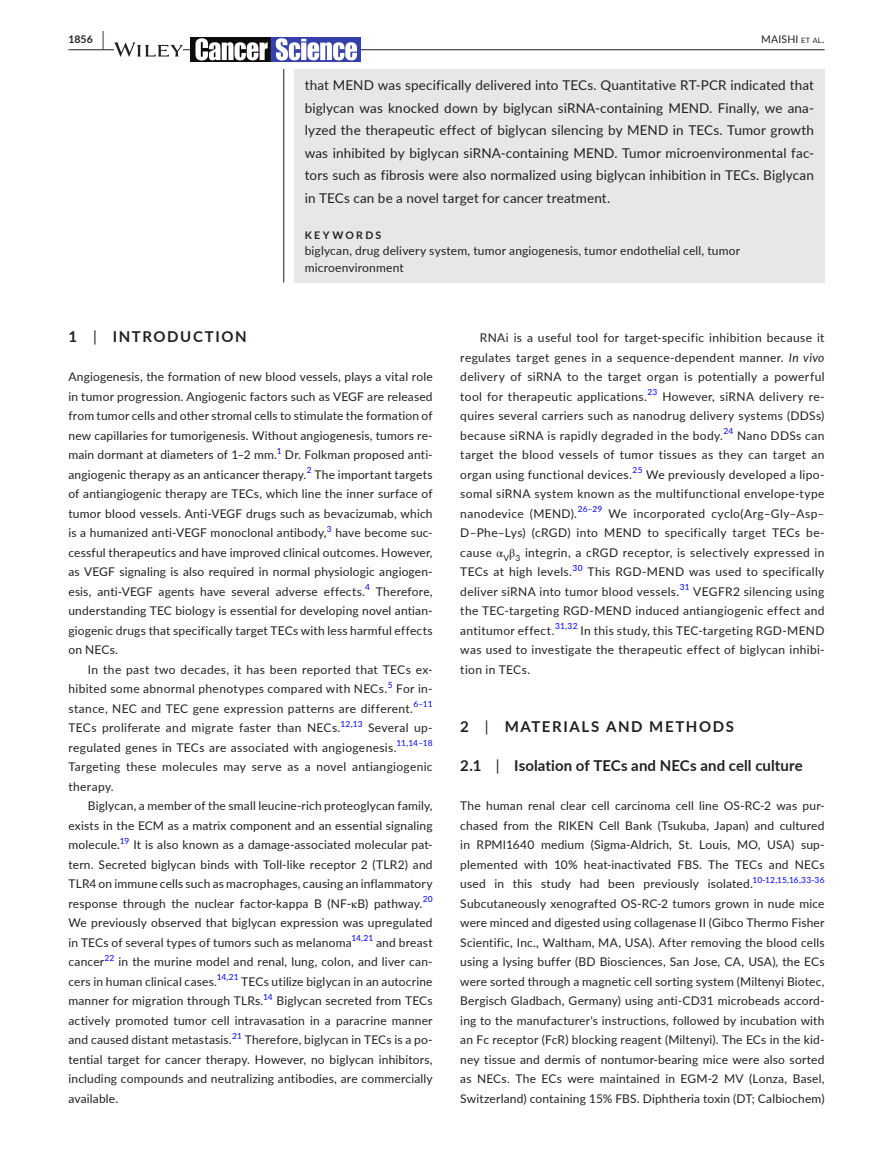
<style>
.page{position:relative;width:893px;height:1174px;background:#fff}
.page>*{position:absolute;margin:0;border:0;box-sizing:border-box;transform-origin:0 0}
.t1{font:700 15px "Lato";letter-spacing:.015em;color:#231f20}
.t2{font:700 15px "Lato";letter-spacing:.11em;color:#231f20}
.t3{font:700 15px "Lato";letter-spacing:.105em;color:#231f20}
.t4{font:13.5px/22.5px "Lato";letter-spacing:.01em;color:#231f20;text-align:justify}
.t5{font:12px/19.5px "Lato";letter-spacing:.02em;color:#231f20;text-align:justify}
.t6{font:700 10.5px "Lato";letter-spacing:.215em;color:#231f20}
.t7{font:10.5px "Lato";letter-spacing:.015em;color:#231f20}
.t8{font:8.4px "Lato";letter-spacing:.015em;color:#00f}
.s1{font-size:19.5px}
.s2{font-size:7.35px}
.s3{font-weight:400}
.s4{font-family:"STIX"}
.s5{font-style:italic}
</style>
<div class="page">
<hr style="left:68px;top:49px;width:756px;height:1px;background:#231f20">
<svg style="left:114px;top:42px;width:69px;height:15px"></svg>
<img style="left:191px;top:38px;width:170px;height:24px">
<div style="left:294px;top:69px;width:530px;height:213px;background:#e6e7e9"></div>
<hr style="left:283px;top:69px;width:1px;height:213px;background:#231f20">
<p class="t6" style="left:68px;top:31px;width:37px">1856 <span class="s1">|</span></p>
<p class="t7" style="left:761px;top:31px;width:65px">MAISHI <span class="s2">et al</span>.</p>
<p class="t4" style="left:305px;top:74px;width:511px">that MEND was specifically delivered into TECs. Quantitative RT-PCR indicated that biglycan was knocked down by biglycan siRNA-containing MEND. Finally, we ana&shy;lyzed the therapeutic effect of biglycan silencing by MEND in TECs. Tumor growth was inhibited by biglycan siRNA-containing MEND. Tumor microenvironmental fac&shy;tors such as fibrosis were also normalized using biglycan inhibition in TECs. Biglycan in TECs can be a novel target for cancer treatment.</p>
<p class="t6" style="left:305px;top:227px;width:78px">KEYWORDS</p>
<p class="t5" style="left:305px;top:242px;width:437px;line-height:16.5px">biglycan, drug delivery system, tumor angiogenesis, tumor endothelial cell, tumor microenvironment</p>
<p class="t3" style="left:68px;top:326px;width:180px">1 <span class="s3">|</span> INTRODUCTION</p>
<p class="t5" style="left:68px;top:366px;width:366px">Angiogenesis, the formation of new blood vessels, plays a vital role in tumor progression. Angiogenic factors such as VEGF are released from tumor cells and other stromal cells to stimulate the formation of new capillaries for tumorigenesis. Without angiogenesis, tumors re&shy;main dormant at diameters of 1–2 mm.<sup>1</sup> Dr. Folkman proposed anti&shy;angiogenic therapy as an anticancer therapy.</p>
<p class="t8" style="left:307px;top:464px;width:6px">2</p>
<p class="t5" style="left:68px;top:464px;width:366px;text-indent:246px">The important targets of antiangiogenic therapy are TECs, which line the inner surface of tumor blood vessels. Anti-VEGF drugs such as bevacizumab, which is a humanized anti-VEGF monoclonal antibody,</p>
<p class="t8" style="left:327px;top:523px;width:6px">3</p>
<p class="t5" style="left:68px;top:522px;width:366px;text-indent:267px">have become suc&shy;cessful therapeutics and have improved clinical outcomes. However, as VEGF signaling is also required in normal physiologic angiogen&shy;esis, anti-VEGF agents have several adverse effects.</p>
<p class="t8" style="left:365px;top:581px;width:6px">4</p>
<p class="t5" style="left:68px;top:581px;width:366px;text-indent:307px">Therefore, understanding TEC biology is essential for developing novel antian&shy;giogenic drugs that specifically target TECs with less harmful effects on NECs.</p>
<p class="t5" style="left:68px;top:659px;width:366px;text-indent:20px">In the past two decades, it has been reported that TECs ex&shy;hibited some abnormal phenotypes compared with NECs.</p>
<p class="t8" style="left:388px;top:679px;width:6px">5</p>
<p class="t5" style="left:68px;top:678px;width:366px;text-indent:328px">For in&shy;stance, NEC and TEC gene expression patterns are different.</p>
<p class="t8" style="left:413px;top:698px;width:21px">6–11</p>
<p class="t5" style="left:68px;top:717px;width:273px">TECs proliferate and migrate faster than NECs.</p>
<p class="t8" style="left:340px;top:718px;width:24px">12,13</p>
<p class="t5" style="left:68px;top:717px;width:366px;text-indent:300px">Several up&shy;regulated genes in TECs are associated with angiogenesis.</p>
<p class="t8" style="left:396px;top:737px;width:38px">11,14–18</p>
<p class="t5" style="left:68px;top:756px;width:366px">Targeting these molecules may serve as a novel antiangiogenic therapy.</p>
<p class="t5" style="left:68px;top:795px;width:366px;text-indent:20px">Biglycan, a member of the small leucine-rich proteoglycan family, exists in the ECM as a matrix component and an essential signaling molecule.</p>
<p class="t8" style="left:120px;top:835px;width:11px">19</p>
<p class="t5" style="left:68px;top:834px;width:366px;text-indent:65px">It is also known as a damage-associated molecular pat&shy;tern. Secreted biglycan binds with Toll-like receptor 2 (TLR2) and TLR4 on immune cells such as macrophages, causing an inflammatory response through the nuclear factor-kappa B (NF-<span class="s4">κ</span>B) pathway.</p>
<p class="t8" style="left:423px;top:893px;width:11px">20</p>
<p class="t5" style="left:68px;top:912px;width:366px">We previously observed that biglycan expression was upregulated in TECs of several types of tumors such as melanoma</p>
<p class="t8" style="left:351px;top:932px;width:23px">14,21</p>
<p class="t5" style="left:376px;top:932px;width:58px">and breast</p>
<p class="t8" style="left:104px;top:952px;width:11px">22</p>
<p class="t5" style="left:68px;top:951px;width:366px;text-indent:50px">in the murine model and renal, lung, colon, and liver can&shy;cers in human clinical cases.</p>
<p class="t5" style="left:68px;top:951px;width:37px">cancer</p>
<p class="t8" style="left:217px;top:971px;width:23px">14,21</p>
<p class="t5" style="left:68px;top:971px;width:366px;text-indent:173px">TECs utilize biglycan in an autocrine manner for migration through TLRs.<sup>14</sup> Biglycan secreted from TECs actively promoted tumor cell intravasation in a paracrine manner and caused distant metastasis.<sup>21</sup> Therefore, biglycan in TECs is a po&shy;tential target for cancer therapy. However, no biglycan inhibitors, including compounds and neutralizing antibodies, are commercially available.</p>
<p class="t5" style="left:460px;top:327px;width:366px;text-indent:20px">RNAi is a useful tool for target-specific inhibition because it regulates target genes in a sequence-dependent manner. <span class="s5">In vivo </span>delivery of siRNA to the target organ is potentially a powerful tool for therapeutic applications.<sup>23</sup> However, siRNA delivery re&shy;quires several carriers such as nanodrug delivery systems (DDSs) because siRNA is rapidly degraded in the body.<sup>24</sup> Nano DDSs can target the blood vessels of tumor tissues as they can target an organ using functional devices.</p>
<p class="t8" style="left:633px;top:464px;width:12px">25</p>
<p class="t5" style="left:460px;top:464px;width:366px;text-indent:186px">We previously developed a lipo&shy;somal siRNA system known as the multifunctional envelope-type nanodevice (MEND).</p>
<p class="t8" style="left:578px;top:503px;width:26px">26–29</p>
<p class="t5" style="left:460px;top:503px;width:366px;text-indent:148px">We incorporated cyclo(Arg–Gly–Asp– D–Phe–Lys) (cRGD) into MEND to specifically target TECs be&shy;cause <span class="s4">α</span><sub>V</sub><span class="s4">β</span><sub>3</sub> integrin, a cRGD receptor, is selectively expressed in TECs at high levels.</p>
<p class="t8" style="left:572px;top:562px;width:12px">30</p>
<p class="t5" style="left:460px;top:561px;width:366px;text-indent:127px">This RGD-MEND was used to specifically deliver siRNA into tumor blood vessels.</p>
<p class="t8" style="left:680px;top:581px;width:11px">31</p>
<p class="t5" style="left:460px;top:581px;width:366px;text-indent:233px">VEGFR2 silencing using the TEC-targeting RGD-MEND induced antiangiogenic effect and antitumor effect.</p>
<p class="t8" style="left:555px;top:620px;width:24px">31,32</p>
<p class="t5" style="left:460px;top:620px;width:366px;text-indent:120px">In this study, this TEC-targeting RGD-MEND was used to investigate the therapeutic effect of biglycan inhibi&shy;tion in TECs.</p>
<p class="t2" style="left:460px;top:716px;width:275px">2 <span class="s3">|</span> MATERIALS AND METHODS</p>
<p class="t1" style="left:460px;top:755px;width:344px">2.1 <span class="s3">|</span> Isolation of TECs and NECs and cell culture</p>
<p class="t5" style="left:460px;top:795px;width:366px">The human renal clear cell carcinoma cell line OS-RC-2 was pur&shy;chased from the RIKEN Cell Bank (Tsukuba, Japan) and cultured in RPMI1640 medium (Sigma-Aldrich, St. Louis, MO, USA) sup&shy;plemented with 10% heat-inactivated FBS. The TECs and NECs used in this study had been previously isolated.</p>
<p class="t8" style="left:753px;top:874px;width:73px">10-12,15,16,33-36</p>
<p class="t5" style="left:460px;top:893px;width:366px">Subcutaneously xenografted OS-RC-2 tumors grown in nude mice were minced and digested using collagenase II (Gibco Thermo Fisher Scientific, Inc., Waltham, MA, USA). After removing the blood cells using a lysing buffer (BD Biosciences, San Jose, CA, USA), the ECs were sorted through a magnetic cell sorting system (Miltenyi Biotec, Bergisch Gladbach, Germany) using anti-CD31 microbeads accord&shy;ing to the manufacturer's instructions, followed by incubation with an Fc receptor (FcR) blocking reagent (Miltenyi). The ECs in the kid&shy;ney tissue and dermis of nontumor-bearing mice were also sorted as NECs. The ECs were maintained in EGM-2 MV (Lonza, Basel, Switzerland) containing 15% FBS. Diphtheria toxin (DT; Calbiochem)</p>
</div>
